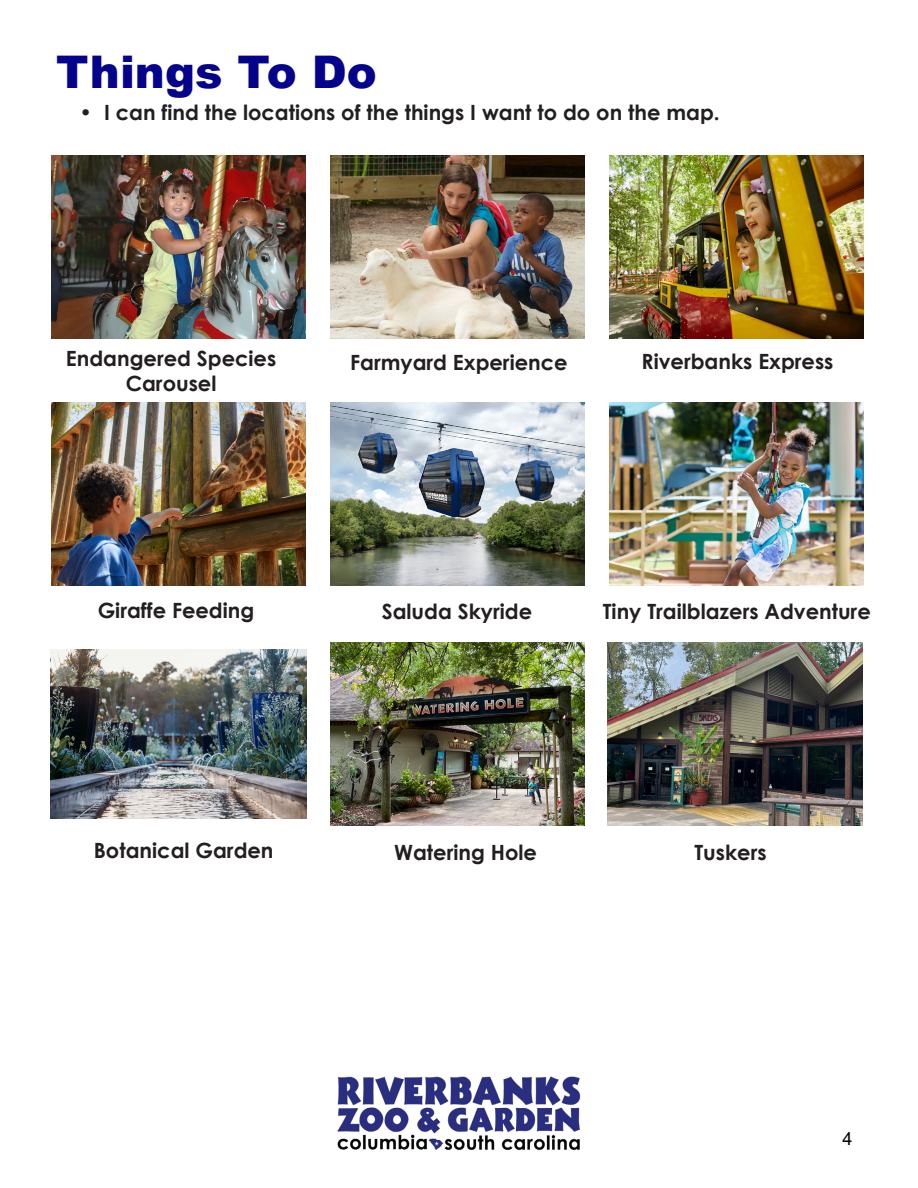
<style>
.page{position:relative;width:918px;height:1188px;background:#fff}
.page>*{position:absolute;margin:0;border:0;box-sizing:border-box;transform-origin:0 0}
.t1{font:900 45px "Arial";color:#05038c}
.t2{font:700 21px/25.2px "Century Gothic";color:#231f20;text-align:center}
.t3{font:700 21px "Century Gothic";color:#231f20}
.t4{font:18px "Arial";color:#000}
.s1{font-style:inherit}
</style>
<div class="page">
<img style="left:337px;top:1076px;width:244px;height:74px">
<img style="left:51px;top:156px;width:255px;height:182px">
<img style="left:609px;top:156px;width:255px;height:182px">
<img style="left:330px;top:156px;width:255px;height:182px">
<img style="left:51px;top:402px;width:255px;height:183px">
<img style="left:609px;top:402px;width:255px;height:183px">
<img style="left:330px;top:540px;width:255px;height:45px">
<img style="left:330px;top:402px;width:255px;height:138px">
<img style="left:51px;top:649px;width:255px;height:170px">
<img style="left:330px;top:643px;width:255px;height:182px">
<img style="left:607px;top:643px;width:255px;height:182px">
<p class="t1" style="left:56px;top:39px;width:322px">Things To Do</p>
<p class="t3" style="left:80px;top:96px;width:642px"><span class="s1">•</span> I can find the locations of the things I want to do on the map.</p>
<p class="t2" style="left:66px;top:345px;width:212px">Endangered Species<br>Carousel</p>
<p class="t2" style="left:350px;top:349px;width:219px">Farmyard Experience</p>
<p class="t2" style="left:642px;top:348px;width:193px">Riverbanks Express</p>
<p class="t2" style="left:98px;top:596px;width:158px">Giraffe Feeding</p>
<p class="t2" style="left:382px;top:598px;width:152px">Saluda Skyride</p>
<p class="t2" style="left:603px;top:598px;width:269px">Tiny Trailblazers Adventure</p>
<p class="t3" style="left:94px;top:835px;width:181px">Botanical Garden</p>
<p class="t2" style="left:394px;top:839px;width:144px">Watering Hole</p>
<p class="t3" style="left:694px;top:837px;width:74px">Tuskers</p>
<p class="t4" style="left:843px;top:1126px;width:12px">4</p>
</div>
